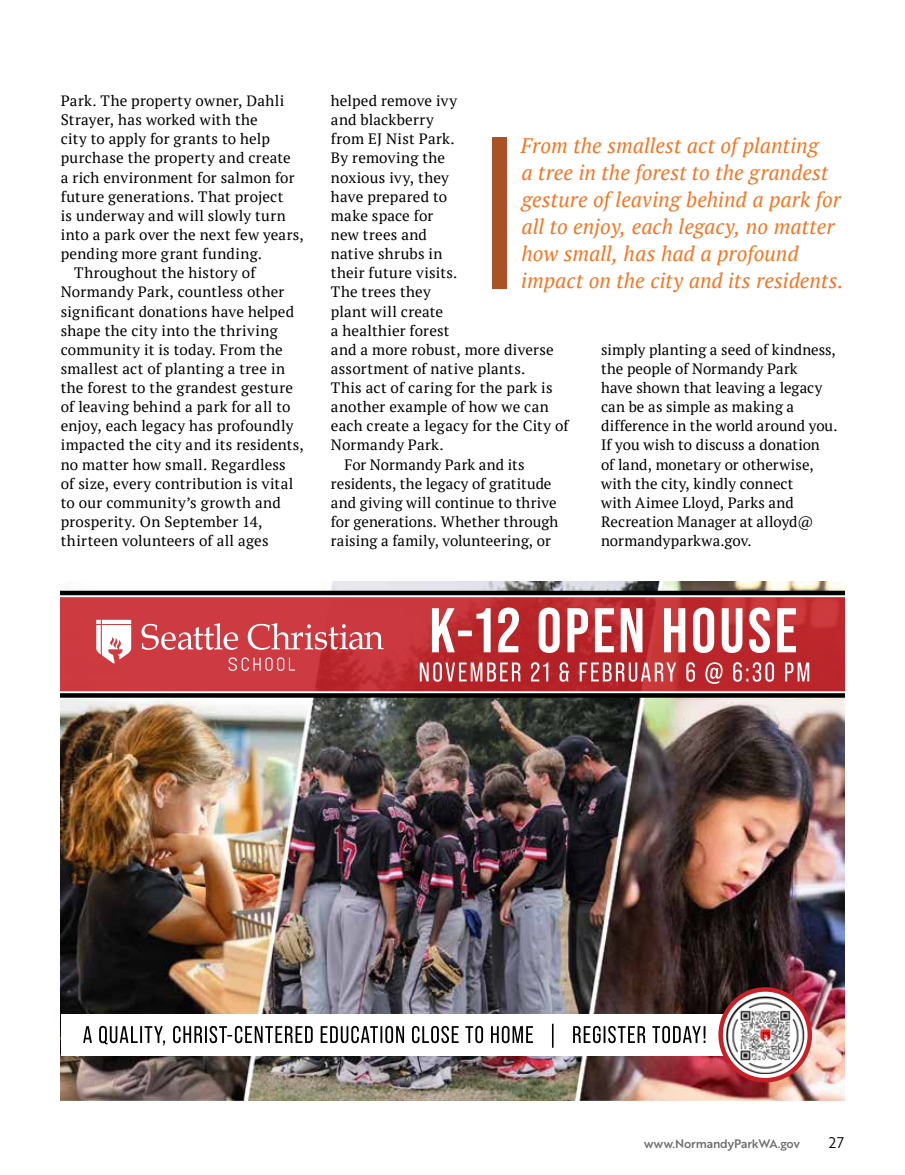
<style>
.page{position:relative;width:905px;height:1175px;background:#fff}
.page>*{position:absolute;margin:0;border:0;box-sizing:border-box;transform-origin:0 0}
.t1{font:italic 21px/27px "PT Serif";color:#f47523}
.t2{font:15px/19.2px "PT Serif";letter-spacing:.01em;color:#000}
.t3{font:15px "Brother 1816 Book";color:#000}
.t4{font:12px "Brother 1816 Medium";letter-spacing:-.015em;color:#6d6e71}
</style>
<div class="page">
<div style="left:492px;top:137px;width:14px;height:151px;background:#ab5125"></div>
<img style="left:61px;top:581px;width:783px;height:519px">
<svg style="left:61px;top:590px;width:783px;height:107px;background:#af3a3e"></svg>
<svg style="left:141px;top:623px;width:97px;height:27px"></svg>
<svg style="left:248px;top:623px;width:135px;height:27px"></svg>
<svg style="left:228px;top:657px;width:67px;height:14px"></svg>
<svg style="left:96px;top:620px;width:35px;height:43px"></svg>
<div style="left:61px;top:1013px;width:703px;height:42px;background:#fff"></div>
<svg style="left:83px;top:1023px;width:622px;height:24px"></svg>
<svg style="left:720px;top:989px;width:89px;height:91px"></svg>
<div style="left:718px;top:987px;width:94px;height:95px;border:4px solid #c72027;border-radius:50%"></div>
<img style="left:726px;top:996px;width:78px;height:77px">
<svg style="left:420px;top:662px;width:389px;height:22px"></svg>
<svg style="left:432px;top:607px;width:364px;height:46px"></svg>
<p class="t2" style="left:61px;top:91px;width:225px">Park. The property owner, Dahli</p>
<p class="t2" style="left:61px;top:110px;width:198px">Strayer, has worked with the</p>
<p class="t2" style="left:61px;top:129px;width:211px">city to apply for grants to help</p>
<p class="t2" style="left:61px;top:148px;width:231px">purchase the property and create</p>
<p class="t2" style="left:61px;top:167px;width:235px">a rich environment for salmon for</p>
<p class="t2" style="left:61px;top:187px;width:224px">future generations. That project</p>
<p class="t2" style="left:61px;top:206px;width:226px">is underway and will slowly turn</p>
<p class="t2" style="left:61px;top:225px;width:245px">into a park over the next few years,</p>
<p class="t2" style="left:61px;top:244px;width:203px">pending more grant funding.</p>
<p class="t2" style="left:74px;top:263px;width:183px">Throughout the history of</p>
<p class="t2" style="left:61px;top:282px;width:225px">Normandy Park, countless other</p>
<p class="t2" style="left:61px;top:301px;width:235px">significant donations have helped</p>
<p class="t2" style="left:61px;top:320px;width:218px">shape the city into the thriving</p>
<p class="t2" style="left:61px;top:340px;width:223px">community it is today. From the</p>
<p class="t2" style="left:61px;top:359px;width:226px">smallest act of planting a tree in</p>
<p class="t2" style="left:61px;top:378px;width:234px">the forest to the grandest gesture</p>
<p class="t2" style="left:61px;top:397px;width:231px">of leaving behind a park for all to</p>
<p class="t2" style="left:61px;top:416px;width:234px">enjoy, each legacy has profoundly</p>
<p class="t2" style="left:61px;top:435px;width:244px">impacted the city and its residents,</p>
<p class="t2" style="left:61px;top:454px;width:226px">no matter how small. Regardless</p>
<p class="t2" style="left:61px;top:473px;width:234px">of size, every contribution is vital</p>
<p class="t2" style="left:61px;top:493px;width:221px">to our community’s growth and</p>
<p class="t2" style="left:61px;top:512px;width:203px">prosperity. On September 14,</p>
<p class="t2" style="left:61px;top:531px;width:209px">thirteen volunteers of all ages</p>
<p class="t2" style="left:331px;top:91px;width:128px">helped remove ivy</p>
<p class="t2" style="left:331px;top:110px;width:104px">and blackberry</p>
<p class="t2" style="left:331px;top:129px;width:125px">from EJ Nist Park.</p>
<p class="t2" style="left:331px;top:148px;width:116px">By removing the</p>
<p class="t2" style="left:331px;top:167px;width:119px">noxious ivy, they</p>
<p class="t2" style="left:331px;top:187px;width:118px">have prepared to</p>
<p class="t2" style="left:331px;top:206px;width:104px">make space for</p>
<p class="t2" style="left:331px;top:225px;width:98px">new trees and</p>
<p class="t2" style="left:331px;top:244px;width:113px">native shrubs in</p>
<p class="t2" style="left:331px;top:263px;width:128px">their future visits.</p>
<p class="t2" style="left:331px;top:282px;width:101px">The trees they</p>
<p class="t2" style="left:331px;top:301px;width:114px">plant will create</p>
<p class="t2" style="left:331px;top:320px;width:120px">a healthier forest</p>
<p class="t2" style="left:331px;top:340px;width:224px">and a more robust, more diverse</p>
<p class="t2" style="left:331px;top:359px;width:196px">assortment of native plants.</p>
<p class="t2" style="left:331px;top:378px;width:223px">This act of caring for the park is</p>
<p class="t2" style="left:331px;top:397px;width:219px">another example of how we can</p>
<p class="t2" style="left:331px;top:416px;width:239px">each create a legacy for the City of</p>
<p class="t2" style="left:331px;top:435px;width:114px">Normandy Park.</p>
<p class="t2" style="left:344px;top:454px;width:181px">For Normandy Park and its</p>
<p class="t2" style="left:331px;top:473px;width:222px">residents, the legacy of gratitude</p>
<p class="t2" style="left:331px;top:493px;width:227px">and giving will continue to thrive</p>
<p class="t2" style="left:331px;top:512px;width:229px">for generations. Whether through</p>
<p class="t2" style="left:331px;top:531px;width:221px">raising a family, volunteering, or</p>
<h1 class="t1" style="left:521px;top:132px;width:324px">From the smallest act of planting<br>a tree in the forest to the grandest gesture of leaving behind a park for all to enjoy, each legacy, no matter how small, has had a profound impact on the city and its residents.</h1>
<p class="t2" style="left:601px;top:340px;width:238px">simply planting a seed of kindness, the people of Normandy Park<br>have shown that leaving a legacy can be as simple as making a difference in the world around you.<br>If you wish to discuss a donation<br>of land, monetary or otherwise, with the city, kindly connect<br>with Aimee Lloyd, Parks and<br>Recreation Manager at alloyd@ normandyparkwa.gov.</p>
<p class="t4" style="left:644px;top:1134px;width:157px">www.NormandyParkWA.gov</p>
<p class="t3" style="left:829px;top:1131px;width:17px">27</p>
</div>
